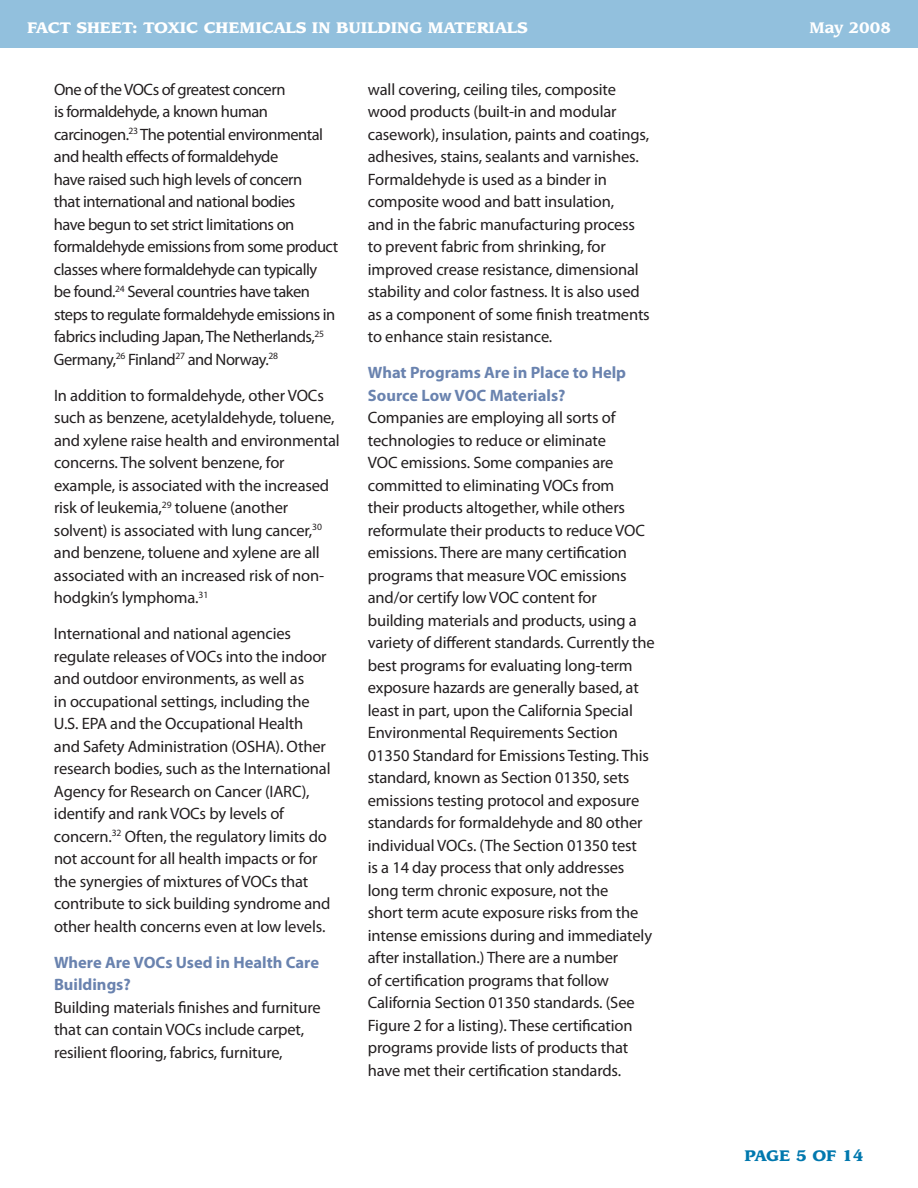
<style>
.page{position:relative;width:918px;height:1188px;background:#fff}
.page>*{position:absolute;margin:0;border:0;box-sizing:border-box;transform-origin:0 0}
.t1{font:16.5px/22.5px "Myriad Pro";letter-spacing:-.01em;color:#231f20}
.t2{font:16.5px/22.5px "Myriad Pro";letter-spacing:-.03em;color:#231f20}
.t3{font:700 16.5px/22.5px "Myriad Pro";color:#6a83af}
.t4{font:900 15px "Leawood";color:#fff}
.t5{font:900 15px "Leawood";color:#0078ae}
.t6{font:700 15px "Leawood";color:#fff}
</style>
<div class="page">
<div style="left:0;top:0;width:918px;height:48px;background:#92c0dd"></div>
<p class="t4" style="left:27px;top:21px;width:502px">FACT SHEET: TOXIC CHEMICALS IN BUILDING MATERIALS</p>
<p class="t6" style="left:810px;top:21px;width:83px">May 2008</p>
<p class="t2" style="left:54px;top:79px;width:286px">One of the VOCs of greatest concern<br>is formaldehyde, a known human carcinogen.<sup>23</sup> The potential environmental and health effects of formaldehyde<br>have raised such high levels of concern<br>that international and national bodies<br>have begun to set strict limitations on formaldehyde emissions from some product classes where formaldehyde can typically be found.<sup>24</sup> Several countries have taken steps to regulate formaldehyde emissions in fabrics including Japan, The Netherlands,<sup>25<br></sup>Germany,<sup>26</sup> Finland<sup>27</sup> and Norway.<sup>28</sup></p>
<p class="t1" style="left:54px;top:385px;width:287px">In addition to formaldehyde, other VOCs such as benzene, acetylaldehyde, toluene, and xylene raise health and environmental concerns. The solvent benzene, for example, is associated with the increased risk of leukemia,<sup>29</sup> toluene (another solvent) is associated with lung cancer,<sup>30 </sup>and benzene, toluene and xylene are all associated with an increased risk of non&shy;hodgkin’s lymphoma.<sup>31</sup></p>
<p class="t1" style="left:54px;top:624px;width:278px">International and national agencies regulate releases of VOCs into the indoor and outdoor environments, as well as<br>in occupational settings, including the U.S. EPA and the Occupational Health and Safety Administration (OSHA). Other research bodies, such as the International Agency for Research on Cancer (IARC), identify and rank VOCs by levels of concern.<sup>32</sup> Often, the regulatory limits do not account for all health impacts or for the synergies of mixtures of VOCs that contribute to sick building syndrome and other health concerns even at low levels.</p>
<p class="t3" style="left:54px;top:952px;width:267px">Where Are VOCs Used in Health Care<br>Buildings?</p>
<p class="t1" style="left:54px;top:997px;width:268px">Building materials finishes and furniture that can contain VOCs include carpet, resilient flooring, fabrics, furniture,</p>
<p class="t1" style="left:368px;top:79px;width:283px">wall covering, ceiling tiles, composite wood products (built-in and modular casework), insulation, paints and coatings, adhesives, stains, sealants and varnishes.<br>Formaldehyde is used as a binder in composite wood and batt insulation,<br>and in the fabric manufacturing process to prevent fabric from shrinking, for improved crease resistance, dimensional stability and color fastness. It is also used as a component of some finish treatments to enhance stain resistance.</p>
<p class="t3" style="left:368px;top:363px;width:260px">What Programs Are in Place to Help<br>Source Low VOC Materials?</p>
<p class="t1" style="left:368px;top:408px;width:288px">Companies are employing all sorts of technologies to reduce or eliminate<br>VOC emissions. Some companies are committed to eliminating VOCs from<br>their products altogether, while others reformulate their products to reduce VOC emissions. There are many certification programs that measure VOC emissions and/or certify low VOC content for building materials and products, using a variety of different standards. Currently the best programs for evaluating long-term exposure hazards are generally based, at least in part, upon the California Special Environmental Requirements Section 01350 Standard for Emissions Testing. This standard, known as Section 01350, sets emissions testing protocol and exposure standards for formaldehyde and 80 other individual VOCs. (The Section 01350 test<br>is a 14 day process that only addresses long term chronic exposure, not the<br>short term acute exposure risks from the intense emissions during and immediately after installation.) There are a number<br>of certification programs that follow California Section 01350 standards. (See Figure 2 for a listing). These certification programs provide lists of products that have met their certification standards.</p>
<p class="t5" style="left:744px;top:1149px;width:121px">PAGE 5 OF 14</p>
</div>
